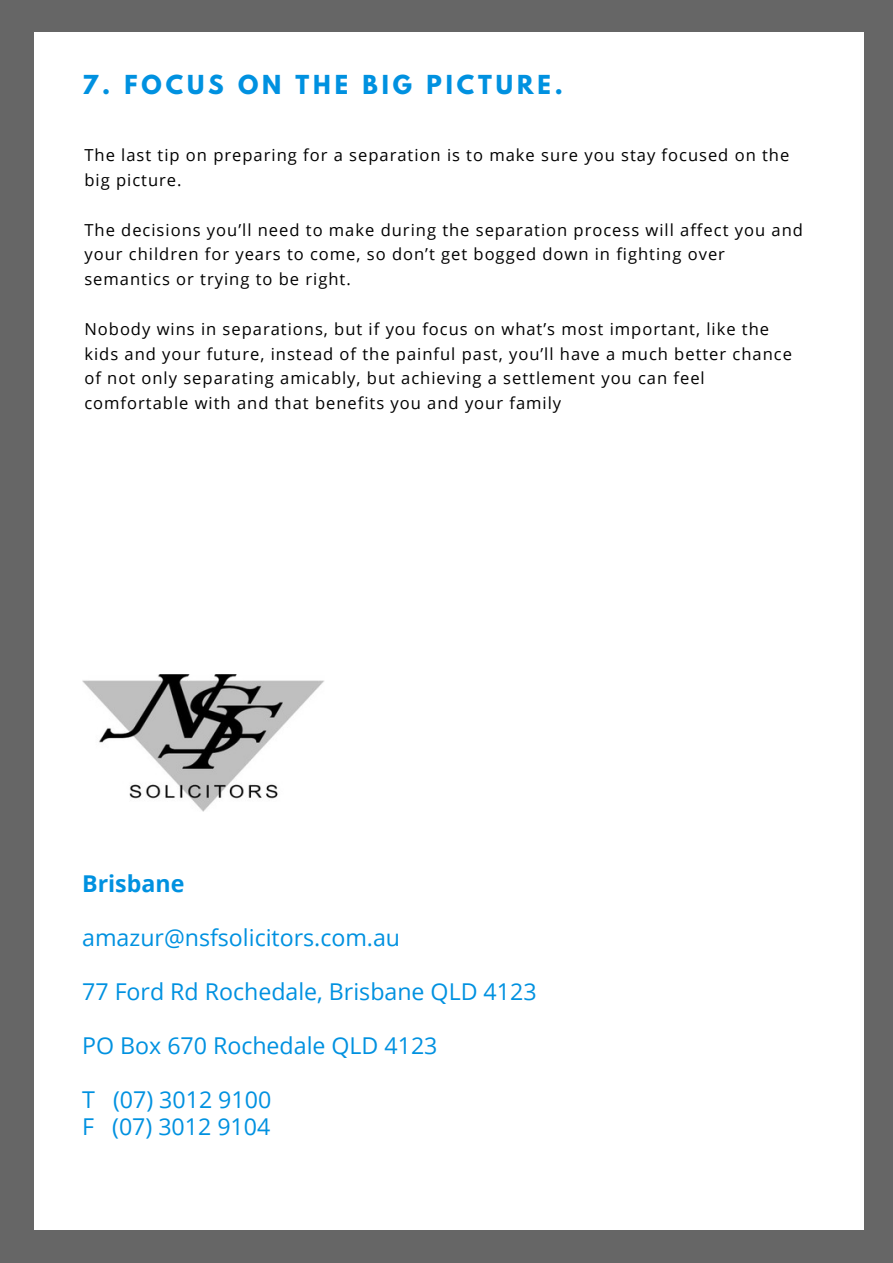
<style>
.page{position:relative;width:893px;height:1263px;background:#666}
.page>*{position:absolute;margin:0;border:0;box-sizing:border-box;transform-origin:0 0}
.t1{font:23.25px/27px "Open Sans";color:#0091e0}
.t2{font:700 23.25px "League Spartan";letter-spacing:.17em;color:#0091e0}
.t3{font:700 23.25px "Open Sans";color:#0091e0}
.t4{font:16.5px/24.8px "Open Sans";letter-spacing:.06em;color:#000}
</style>
<div class="page">
<div style="left:34px;top:33px;width:830px;height:1197px;background:#fff"></div>
<img style="left:82px;top:674px;width:242px;height:138px">
<h1 class="t2" style="left:82px;top:67px;width:482px">7. FOCUS ON THE BIG PICTURE.</h1>
<p class="t4" style="left:84px;top:143px;width:706px">The last tip on preparing for a separation is to make sure you stay focused on the big picture.</p>
<p class="t4" style="left:84px;top:217px;width:720px">The decisions you’ll need to make during the separation process will affect you and your children for years to come, so don’t get bogged down in fighting over semantics or trying to be right.</p>
<p class="t4" style="left:84px;top:316px;width:709px">Nobody wins in separations, but if you focus on what’s most important, like the kids and your future, instead of the painful past, you’ll have a much better chance of not only separating amicably, but achieving a settlement you can feel comfortable with and that benefits you and your family</p>
<h1 class="t3" style="left:82px;top:867px;width:104px">Brisbane</h1>
<h1 class="t1" style="left:82px;top:923px;width:319px">amazur@nsfsolicitors.com.au</h1>
<h1 class="t1" style="left:82px;top:977px;width:456px">77 Ford Rd Rochedale, Brisbane QLD 4123</h1>
<h1 class="t1" style="left:82px;top:1031px;width:357px">PO Box 670 Rochedale QLD 4123</h1>
<h1 class="t1" style="left:82px;top:1085px;width:191px">T (07) 3012 9100<br>F (07) 3012 9104</h1>
</div>
